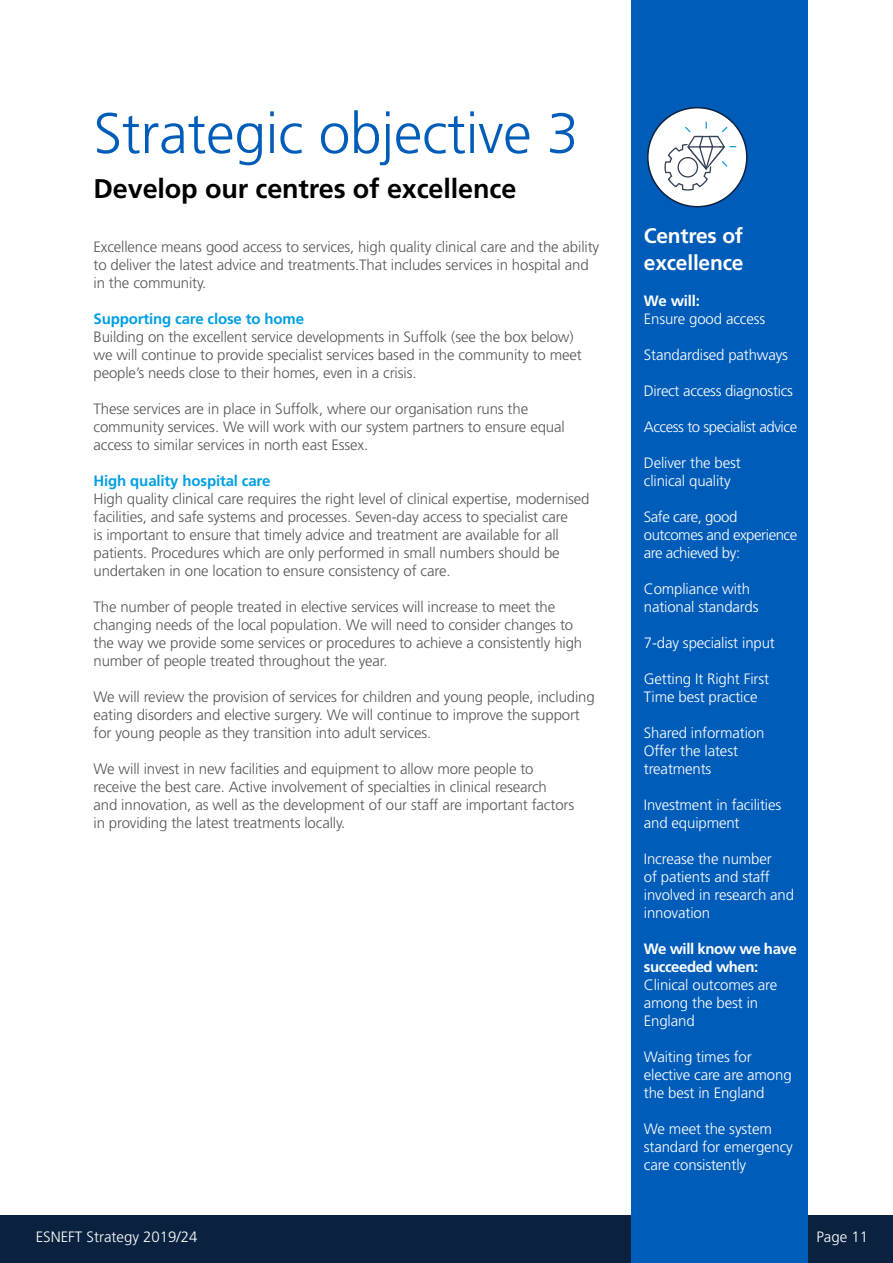
<style>
.page{position:relative;width:893px;height:1263px;background:#fff}
.page>*{position:absolute;margin:0;border:0;box-sizing:border-box;transform-origin:0 0}
.t1{font:300 57px "Frutiger";letter-spacing:-.005em;color:#005cb9}
.t2{font:700 27px "Frutiger";letter-spacing:-.005em;color:#000}
.t3{font:700 21px/27px "Frutiger";letter-spacing:-.01em;color:#fff}
.t4{font:300 15px/18px "Frutiger";letter-spacing:-.01em;color:#575756}
.t5{font:300 15px/18px "Frutiger";letter-spacing:-.01em;color:#fff}
.t6{font:300 15px/18px "Frutiger";letter-spacing:-.03em;color:#fff}
.t7{font:700 15px "Frutiger";letter-spacing:-.01em;color:#009fe3}
.t8{font:700 15px/18px "Frutiger";letter-spacing:-.03em;color:#fff}
</style>
<div class="page">
<div style="left:0;top:1215px;width:893px;height:48px;background:#0a2240"></div>
<div style="left:631px;top:0;width:177px;height:1263px;background:#005cb9"></div>
<div style="left:648px;top:108px;width:99px;height:99px;background:#fff;border-radius:50%"></div>
<div style="left:647px;top:107px;width:101px;height:100px;border:2px solid #0a2240;border-radius:50%"></div>
<svg style="left:664px;top:122px;width:73px;height:69px"></svg>
<h1 class="t1" style="left:94px;top:101px;width:487px">Strategic objective 3</h1>
<h2 class="t2" style="left:94px;top:173px;width:424px">Develop our centres of excellence</h2>
<p class="t4" style="left:94px;top:238px;width:507px">Excellence means good access to services, high quality clinical care and the ability to deliver the latest advice and treatments.That includes services in hospital and in the community.</p>
<p class="t7" style="left:94px;top:310px;width:212px">Supporting care close to home</p>
<p class="t4" style="left:94px;top:328px;width:490px">Building on the excellent service developments in Suffolk (see the box below) we will continue to provide specialist services based in the community to meet people’s needs close to their homes, even in a crisis.</p>
<p class="t4" style="left:94px;top:400px;width:473px">These services are in place in Suffolk, where our organisation runs the community services. We will work with our system partners to ensure equal access to similar services in north east Essex.</p>
<p class="t7" style="left:94px;top:472px;width:178px">High quality hospital care</p>
<p class="t4" style="left:94px;top:490px;width:498px">High quality clinical care requires the right level of clinical expertise, modernised facilities, and safe systems and processes. Seven-day access to specialist care<br>is important to ensure that timely advice and treatment are available for all patients. Procedures which are only performed in small numbers should be undertaken in one location to ensure consistency of care.</p>
<p class="t4" style="left:94px;top:598px;width:490px">The number of people treated in elective services will increase to meet the changing needs of the local population. We will need to consider changes to the way we provide some services or procedures to achieve a consistently high number of people treated throughout the year.</p>
<p class="t4" style="left:94px;top:688px;width:503px">We will review the provision of services for children and young people, including eating disorders and elective surgery. We will continue to improve the support for young people as they transition into adult services.</p>
<p class="t4" style="left:94px;top:760px;width:482px">We will invest in new facilities and equipment to allow more people to receive the best care. Active involvement of specialties in clinical research and innovation, as well as the development of our staff are important factors in providing the latest treatments locally.</p>
<h3 class="t3" style="left:644px;top:222px;width:101px">Centres of excellence</h3>
<p class="t8" style="left:644px;top:292px;width:58px">We will:</p>
<p class="t5" style="left:644px;top:310px;width:123px">Ensure good access</p>
<p class="t5" style="left:644px;top:346px;width:146px">Standardised pathways</p>
<p class="t5" style="left:644px;top:382px;width:151px">Direct access diagnostics</p>
<p class="t6" style="left:644px;top:418px;width:155px">Access to specialist advice</p>
<p class="t5" style="left:644px;top:454px;width:98px">Deliver the best clinical quality</p>
<p class="t6" style="left:644px;top:508px;width:155px">Safe care, good outcomes and experience are achieved by:</p>
<p class="t5" style="left:644px;top:580px;width:116px">Compliance with national standards</p>
<p class="t5" style="left:644px;top:634px;width:133px">7-day specialist input</p>
<p class="t5" style="left:644px;top:670px;width:127px">Getting It Right First<br>Time best practice</p>
<p class="t5" style="left:644px;top:724px;width:122px">Shared information<br>Offer the latest treatments</p>
<p class="t5" style="left:644px;top:796px;width:139px">Investment in facilities and equipment</p>
<p class="t5" style="left:644px;top:850px;width:152px">Increase the number<br>of patients and staff involved in research and innovation</p>
<p class="t8" style="left:644px;top:940px;width:154px">We will know we have succeeded when:</p>
<p class="t5" style="left:644px;top:976px;width:135px">Clinical outcomes are among the best in<br>England</p>
<p class="t5" style="left:644px;top:1048px;width:149px">Waiting times for elective care are among the best in England</p>
<p class="t5" style="left:644px;top:1120px;width:151px">We meet the system standard for emergency care consistently</p>
<p class="t5" style="left:36px;top:1228px;width:163px">ESNEFT Strategy 2019/24</p>
<p class="t5" style="left:816px;top:1228px;width:53px">Page 11</p>
</div>
